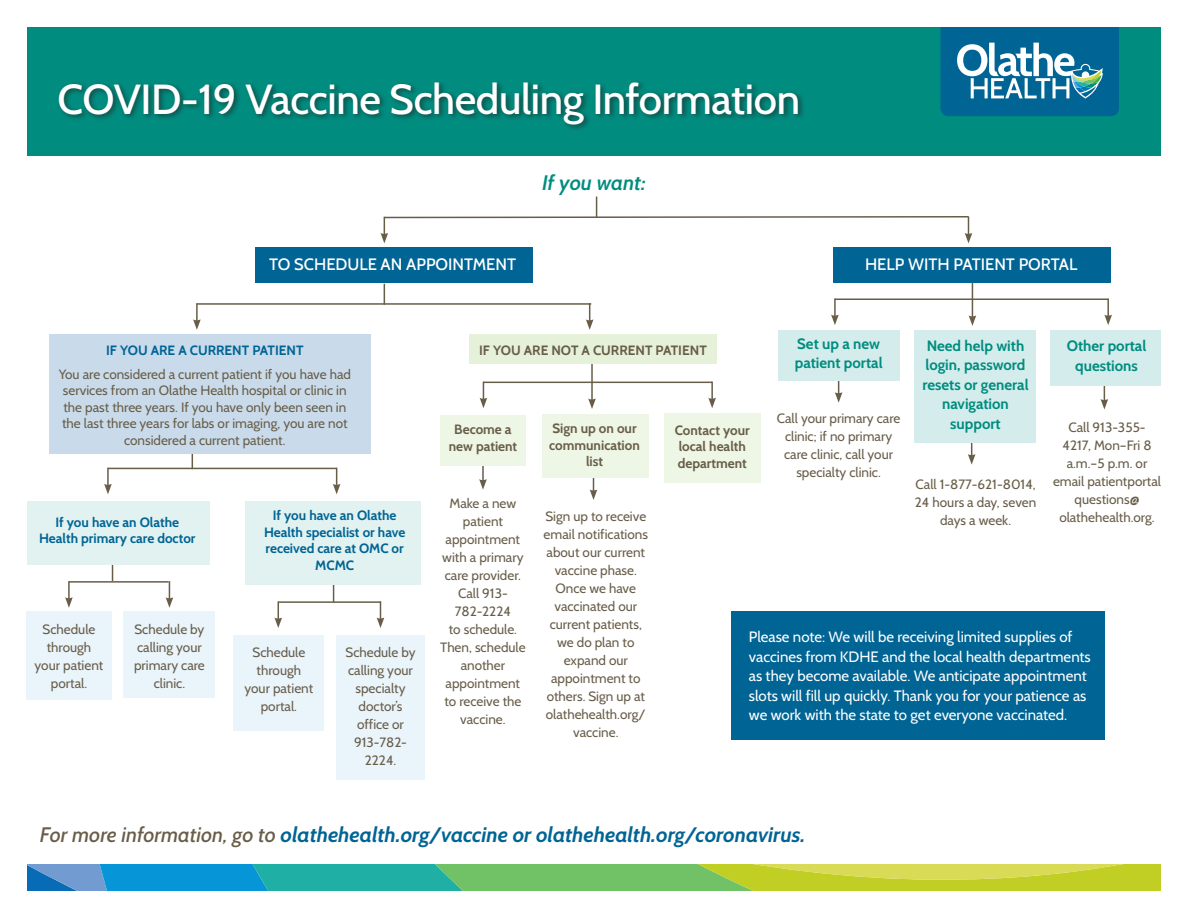
<style>
.page{position:relative;width:1188px;height:918px;background:#fff}
.page>*{position:absolute;margin:0;border:0;box-sizing:border-box;transform-origin:0 0}
.t1{font:500 42px "Cabin";letter-spacing:-.01em;color:#fff}
.body_cabin_9{font:italic 700 21px "Cabin";color:#006494}
.body_cabin_9-2{font:italic 600 21px "Cabin";letter-spacing:-.005em;color:#008c7f}
.green_subhead_11{font:500 16.5px "Cabin";color:#fff}
.body_cabin_9-3{font:15px/19.5px "Cabin";color:#fff}
.body_cabin_9-4{font:700 15px/19.5px "Cabin";color:#008c7f;text-align:center}
.body_cabin_9-5{font:13.5px/18px "Cabin";color:#685d49;text-align:center}
.body_cabin_9-6{font:700 13.5px/16.5px "Cabin";color:#006494;text-align:center}
.body_cabin_9-7{font:700 13.5px/16.5px "Cabin";color:#685d49;text-align:center}
.s1{font-weight:500;color:#685d49}
</style>
<div class="page">
<hr style="left:591px;top:362px;width:2px;height:21px;background:#685d49">
<svg style="left:192px;top:454px;width:1px;height:14px"></svg>
<svg style="left:112px;top:564px;width:1px;height:17px"></svg>
<svg style="left:333px;top:585px;width:1px;height:16px"></svg>
<svg style="left:384px;top:284px;width:1px;height:19px"></svg>
<div style="left:27px;top:27px;width:1134px;height:128px;background:#008c7f"></div>
<svg style="left:940px;top:27px;width:179px;height:89px"></svg>
<div style="left:56px;top:79px;width:749px;height:52px;background:#231f20;opacity:.6"></div>
<div style="left:49px;top:334px;width:322px;height:120px;background:#c9dbea"></div>
<div style="left:255px;top:247px;width:277px;height:36px;background:#006494"></div>
<div style="left:834px;top:247px;width:277px;height:36px;background:#006494"></div>
<svg style="left:835px;top:381px;width:7px;height:22px"></svg>
<svg style="left:479px;top:465px;width:8px;height:25px"></svg>
<svg style="left:590px;top:477px;width:7px;height:23px"></svg>
<svg style="left:968px;top:442px;width:8px;height:23px"></svg>
<svg style="left:1101px;top:385px;width:7px;height:25px"></svg>
<svg style="left:831px;top:299px;width:8px;height:26px"></svg>
<svg style="left:480px;top:382px;width:7px;height:26px"></svg>
<svg style="left:104px;top:468px;width:8px;height:26px"></svg>
<svg style="left:65px;top:581px;width:8px;height:27px"></svg>
<svg style="left:274px;top:601px;width:8px;height:27px"></svg>
<svg style="left:377px;top:601px;width:7px;height:27px"></svg>
<svg style="left:193px;top:303px;width:8px;height:27px"></svg>
<svg style="left:969px;top:283px;width:7px;height:43px"></svg>
<svg style="left:588px;top:383px;width:8px;height:26px"></svg>
<svg style="left:1104px;top:299px;width:8px;height:26px"></svg>
<svg style="left:708px;top:382px;width:8px;height:26px"></svg>
<svg style="left:333px;top:468px;width:7px;height:26px"></svg>
<svg style="left:166px;top:581px;width:7px;height:27px"></svg>
<svg style="left:586px;top:303px;width:8px;height:27px"></svg>
<hr style="left:835px;top:298px;width:273px;height:2px;background:#685d49">
<hr style="left:483px;top:382px;width:229px;height:1px;background:#685d49">
<hr style="left:108px;top:468px;width:229px;height:1px;background:#685d49">
<hr style="left:69px;top:581px;width:100px;height:2px;background:#685d49">
<hr style="left:278px;top:601px;width:103px;height:2px;background:#685d49">
<hr style="left:197px;top:303px;width:394px;height:2px;background:#685d49">
<svg style="left:381px;top:196px;width:591px;height:47px"></svg>
<div style="left:731px;top:611px;width:373px;height:129px;background:#006494"></div>
<div style="left:469px;top:334px;width:248px;height:30px;background:#e6f1d9"></div>
<div style="left:27px;top:501px;width:183px;height:63px;background:#e1f2f1"></div>
<div style="left:26px;top:612px;width:86px;height:88px;background:#e9f4fb"></div>
<div style="left:233px;top:635px;width:91px;height:96px;background:#e9f4fb"></div>
<div style="left:123px;top:612px;width:91px;height:86px;background:#e9f4fb"></div>
<div style="left:337px;top:635px;width:88px;height:145px;background:#e9f4fb"></div>
<div style="left:441px;top:415px;width:85px;height:50px;background:#eef6e5"></div>
<div style="left:245px;top:501px;width:175px;height:84px;background:#e1f2f1"></div>
<div style="left:542px;top:414px;width:107px;height:63px;background:#eef6e5"></div>
<div style="left:664px;top:414px;width:96px;height:69px;background:#eef6e5"></div>
<div style="left:778px;top:330px;width:121px;height:51px;background:#d4edec"></div>
<div style="left:914px;top:330px;width:121px;height:112px;background:#d4edec"></div>
<div style="left:1051px;top:330px;width:110px;height:55px;background:#d4edec"></div>
<svg style="left:27px;top:864px;width:1134px;height:27px"></svg>
<p class="t1" style="left:58px;top:73px;width:744px">COVID-19 Vaccine Scheduling Information</p>
<p class="body_cabin_9-2" style="left:542px;top:170px;width:105px">If you want:</p>
<p class="green_subhead_11" style="left:269px;top:254px;width:248px">TO SCHEDULE AN APPOINTMENT</p>
<p class="green_subhead_11" style="left:865px;top:254px;width:214px">HELP WITH PATIENT PORTAL</p>
<p class="body_cabin_9-7" style="left:479px;top:342px;width:229px">IF YOU ARE NOT A CURRENT PATIENT</p>
<p class="body_cabin_9-4" style="left:795px;top:334px;width:89px;text-align:left">Set up a new patient portal</p>
<p class="body_cabin_9-4" style="left:922px;top:336px;width:108px">Need help with login, password resets or general navigation support</p>
<p class="body_cabin_9-4" style="left:1067px;top:336px;width:81px">Other portal questions</p>
<p class="body_cabin_9-6" style="left:106px;top:342px;width:199px">IF YOU ARE A CURRENT PATIENT</p>
<p class="body_cabin_9-5" style="left:59px;top:366px;width:294px;line-height:16.5px">You are considered a current patient if you have had services from an Olathe Health hospital or clinic in the past three years. If you have only been seen in the last three years for labs or imaging, you are not considered a current patient.</p>
<p class="body_cabin_9-5" style="left:777px;top:409px;width:125px">Call your primary care clinic; if no primary care clinic, call your specialty clinic.</p>
<p class="body_cabin_9-5" style="left:1053px;top:419px;width:109px">Call 913-355-<br>4217, Mon–Fri 8 a.m.–5 p.m. or email patientportal questions@ olathehealth.org.</p>
<p class="body_cabin_9-7" style="left:549px;top:420px;width:92px">Sign up on our communication list</p>
<p class="body_cabin_9-7" style="left:675px;top:422px;width:76px;text-align:left">Contact your local health department</p>
<p class="body_cabin_9-7" style="left:449px;top:421px;width:70px">Become a new patient</p>
<p class="body_cabin_9-5" style="left:915px;top:475px;width:123px;text-align:left">Call 1-877-621-8014,<br>24 hours a day, seven</p>
<p class="body_cabin_9-5" style="left:440px;top:495px;width:87px">Make a new patient appointment with a primary care provider.<br>Call 913-<br>782-2224<br>to schedule.<br>Then, schedule another appointment to receive the vaccine.</p>
<p class="body_cabin_9-6" style="left:264px;top:507px;width:143px">If you have an Olathe<br>Health specialist or have received care at OMC or<br>MCMC</p>
<p class="body_cabin_9-5" style="left:544px;top:507px;width:106px">Sign up to receive email notifications about our current vaccine phase.<br>Once we have vaccinated our current patients, we do plan to expand our appointment to others. Sign up at olathehealth.org/ vaccine.</p>
<p class="body_cabin_9-6" style="left:56px;top:514px;width:125px">If you have an Olathe</p>
<p class="body_cabin_9-5" style="left:940px;top:511px;width:72px">days a week.</p>
<p class="body_cabin_9-6" style="left:39px;top:530px;width:158px">Health primary care doctor</p>
<p class="body_cabin_9-5" style="left:35px;top:620px;width:70px">Schedule through your patient portal.</p>
<p class="body_cabin_9-5" style="left:134px;top:620px;width:72px">Schedule by calling your primary care clinic.</p>
<p class="body_cabin_9-3" style="left:749px;top:627px;width:343px">Please note: We will be receiving limited supplies of vaccines from KDHE and the local health departments as they become available. We anticipate appointment slots will fill up quickly. Thank you for your patience as we work with the state to get everyone vaccinated.</p>
<p class="body_cabin_9-5" style="left:245px;top:643px;width:70px">Schedule through your patient portal.</p>
<p class="body_cabin_9-5" style="left:345px;top:643px;width:72px">Schedule by calling your specialty doctor’s office or<br>913-782-<br>2224.</p>
<p class="body_cabin_9" style="left:40px;top:821px;width:767px"><span class="s1">For more information, go to</span> olathehealth.org/vaccine or olathehealth.org/coronavirus.</p>
</div>
